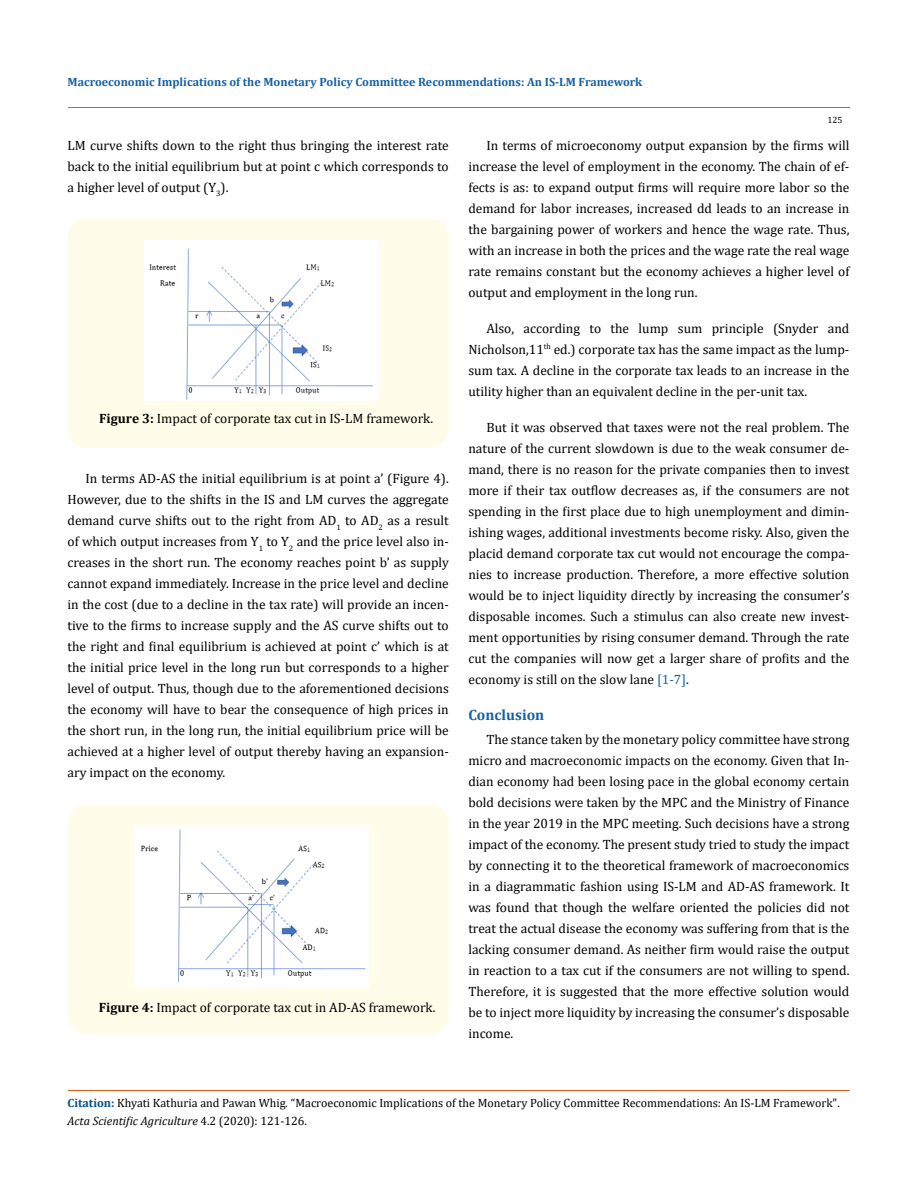
<style>
.page{position:relative;width:917px;height:1188px;background:#fff}
.page>*{position:absolute;margin:0;border:0;box-sizing:border-box;transform-origin:0 0}
.t1{font:700 15px "Cambria";color:#1560a6}
.t2{font:13.5px/21px "Cambria";color:#000;text-align:justify}
.t3{font:12px/18px "Cambria";color:#000}
.t4{font:700 12px "Cambria";color:#1560a6}
.t5{font:9px "Cambria";color:#000}
.s1{font-weight:700}
.s2{color:#1560a6}
.s3{font-weight:700;color:#035089}
.s4{font-style:italic}
</style>
<div class="page">
<div style="left:68px;top:219px;width:381px;height:229px;background:#fffde9;border-radius:18px"></div>
<img style="left:144px;top:241px;width:234px;height:160px">
<div style="left:68px;top:805px;width:381px;height:229px;background:#fffde9;border-radius:18px"></div>
<img style="left:134px;top:826px;width:235px;height:161px">
<hr style="left:68px;top:108px;width:781px;height:1px;background:#e05d1a">
<hr style="left:68px;top:1090px;width:781px;height:1px;background:#e05d1a">
<p class="t4" style="left:68px;top:74px;width:576px">Macroeconomic Implications of the Monetary Policy Committee Recommendations: An IS-LM Framework</p>
<p class="t5" style="left:827px;top:114px;width:16px">125</p>
<p class="t2" style="left:68px;top:135px;width:383px">LM curve shifts down to the right thus bringing the interest rate back to the initial equilibrium but at point c which corresponds to a higher level of output (Y<sub>3</sub>).</p>
<p class="t2" style="left:99px;top:408px;width:335px"><span class="s1">Figure 3:</span> Impact of corporate tax cut in IS-LM framework.</p>
<p class="t2" style="left:67px;top:468px;width:383px;text-indent:18px">In terms AD-AS the initial equilibrium is at point a’ (Figure 4).<br>However, due to the shifts in the IS and LM curves the aggregate demand curve shifts out to the right from AD<sub>1</sub> to AD<sub>2</sub> as a result of which output increases from Y<sub>1</sub> to Y<sub>2</sub> and the price level also in&shy;creases in the short run. The economy reaches point b’ as supply cannot expand immediately. Increase in the price level and decline in the cost (due to a decline in the tax rate) will provide an incen&shy;tive to the firms to increase supply and the AS curve shifts out to the right and final equilibrium is achieved at point c’ which is at the initial price level in the long run but corresponds to a higher level of output. Thus, though due to the aforementioned decisions the economy will have to bear the consequence of high prices in the short run, in the long run, the initial equilibrium price will be achieved at a higher level of output thereby having an expansion&shy;ary impact on the economy.</p>
<p class="t2" style="left:99px;top:996px;width:338px"><span class="s1">Figure 4:</span> Impact of corporate tax cut in AD-AS framework.</p>
<p class="t2" style="left:468px;top:135px;width:382px;text-indent:18px">In terms of microeconomy output expansion by the firms will increase the level of employment in the economy. The chain of ef&shy;fects is as: to expand output firms will require more labor so the demand for labor increases, increased dd leads to an increase in the bargaining power of workers and hence the wage rate. Thus, with an increase in both the prices and the wage rate the real wage rate remains constant but the economy achieves a higher level of output and employment in the long run.</p>
<p class="t2" style="left:468px;top:318px;width:382px;text-indent:18px">Also, according to the lump sum principle (Snyder and Nicholson,11<sup>th</sup> ed.) corporate tax has the same impact as the lump&shy;sum tax. A decline in the corporate tax leads to an increase in the utility higher than an equivalent decline in the per-unit tax.</p>
<p class="t2" style="left:468px;top:417px;width:382px;text-indent:18px">But it was observed that taxes were not the real problem. The nature of the current slowdown is due to the weak consumer de&shy;mand, there is no reason for the private companies then to invest more if their tax outflow decreases as, if the consumers are not spending in the first place due to high unemployment and dimin&shy;ishing wages, additional investments become risky. Also, given the placid demand corporate tax cut would not encourage the compa&shy;nies to increase production. Therefore, a more effective solution would be to inject liquidity directly by increasing the consumer’s disposable incomes. Such a stimulus can also create new invest&shy;ment opportunities by rising consumer demand. Through the rate cut the companies will now get a larger share of profits and the economy is still on the slow lane <span class="s2">[1-7]</span>.</p>
<p class="t1" style="left:468px;top:704px;width:77px">Conclusion</p>
<p class="t2" style="left:468px;top:729px;width:382px;text-indent:18px">The stance taken by the monetary policy committee have strong micro and macroeconomic impacts on the economy. Given that In&shy;dian economy had been losing pace in the global economy certain bold decisions were taken by the MPC and the Ministry of Finance in the year 2019 in the MPC meeting. Such decisions have a strong impact of the economy. The present study tried to study the impact by connecting it to the theoretical framework of macroeconomics in a diagrammatic fashion using IS-LM and AD-AS framework. It was found that though the welfare oriented the policies did not treat the actual disease the economy was suffering from that is the lacking consumer demand. As neither firm would raise the output in reaction to a tax cut if the consumers are not willing to spend.<br>Therefore, it is suggested that the more effective solution would be to inject more liquidity by increasing the consumer’s disposable income.</p>
<p class="t3" style="left:68px;top:1094px;width:773px"><span class="s3">Citation:</span> Khyati Kathuria and Pawan Whig<span class="s4">.</span> “Macroeconomic Implications of the Monetary Policy Committee Recommendations: An IS-LM Framework".<br><span class="s4">Acta Scientific Agriculture</span> 4.2 (2020): 121-126.</p>
</div>
